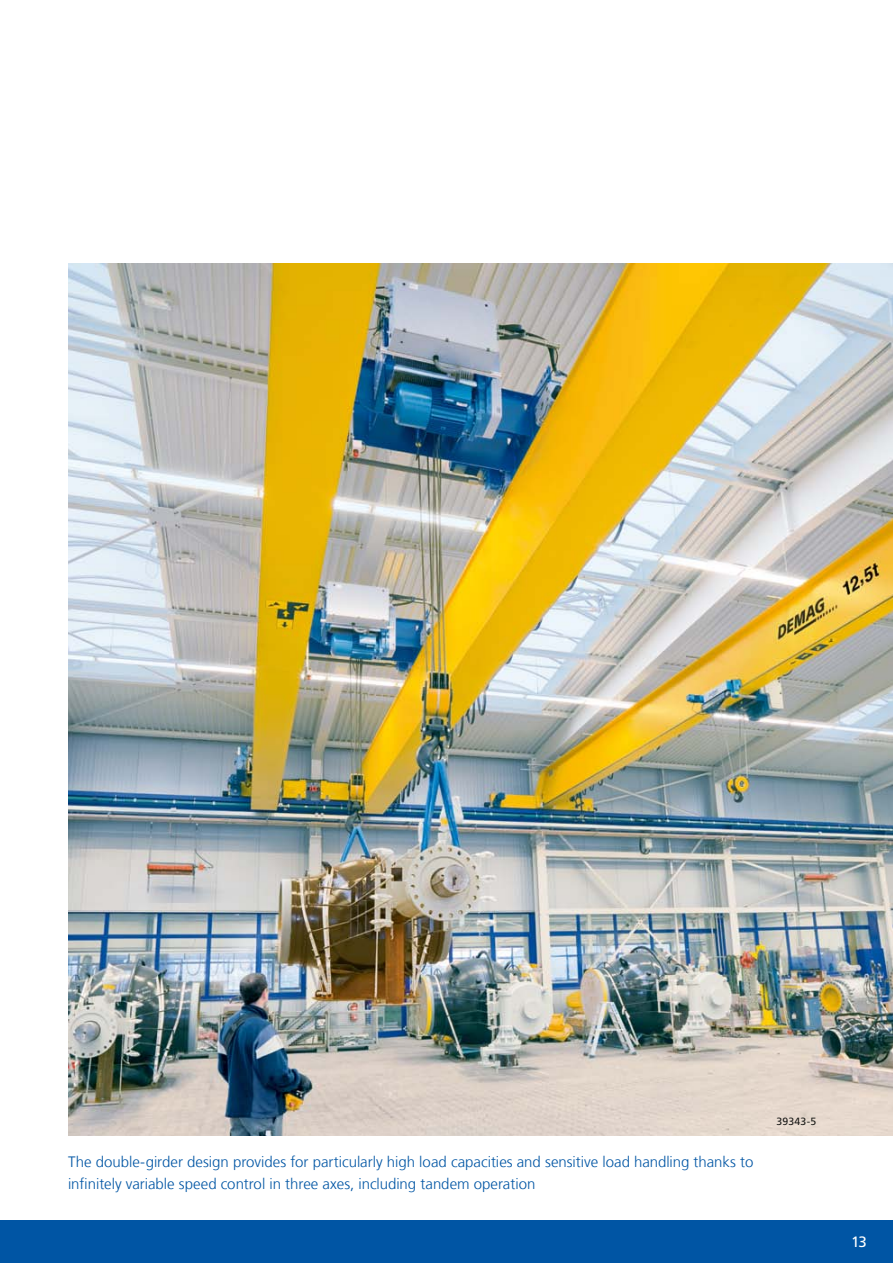
<style>
.page{position:relative;width:893px;height:1263px;background:#fff}
.page>*{position:absolute;margin:0;border:0;box-sizing:border-box;transform-origin:0 0}
.t1{font:300 15px/21.3px "Frutiger LT Com";color:#0055a4}
.t2{font:15px "Frutiger LT Com";color:#fff}
.t3{font:10.5px "Frutiger LT Com";letter-spacing:.02em;color:#1a1a18}
</style>
<div class="page">
<div style="left:0;top:1220px;width:893px;height:43px;background:#0055a4"></div>
<img style="left:68px;top:264px;width:825px;height:871px">
<p class="t1" style="left:68px;top:1152px;width:687px">The double-girder design provides for particularly high load capacities and sensitive load handling thanks to infinitely variable speed control in three axes, including tandem operation</p>
<p class="t3" style="left:776px;top:1115px;width:41px">39343-5</p>
<p class="t2" style="left:851px;top:1233px;width:17px">13</p>
</div>
